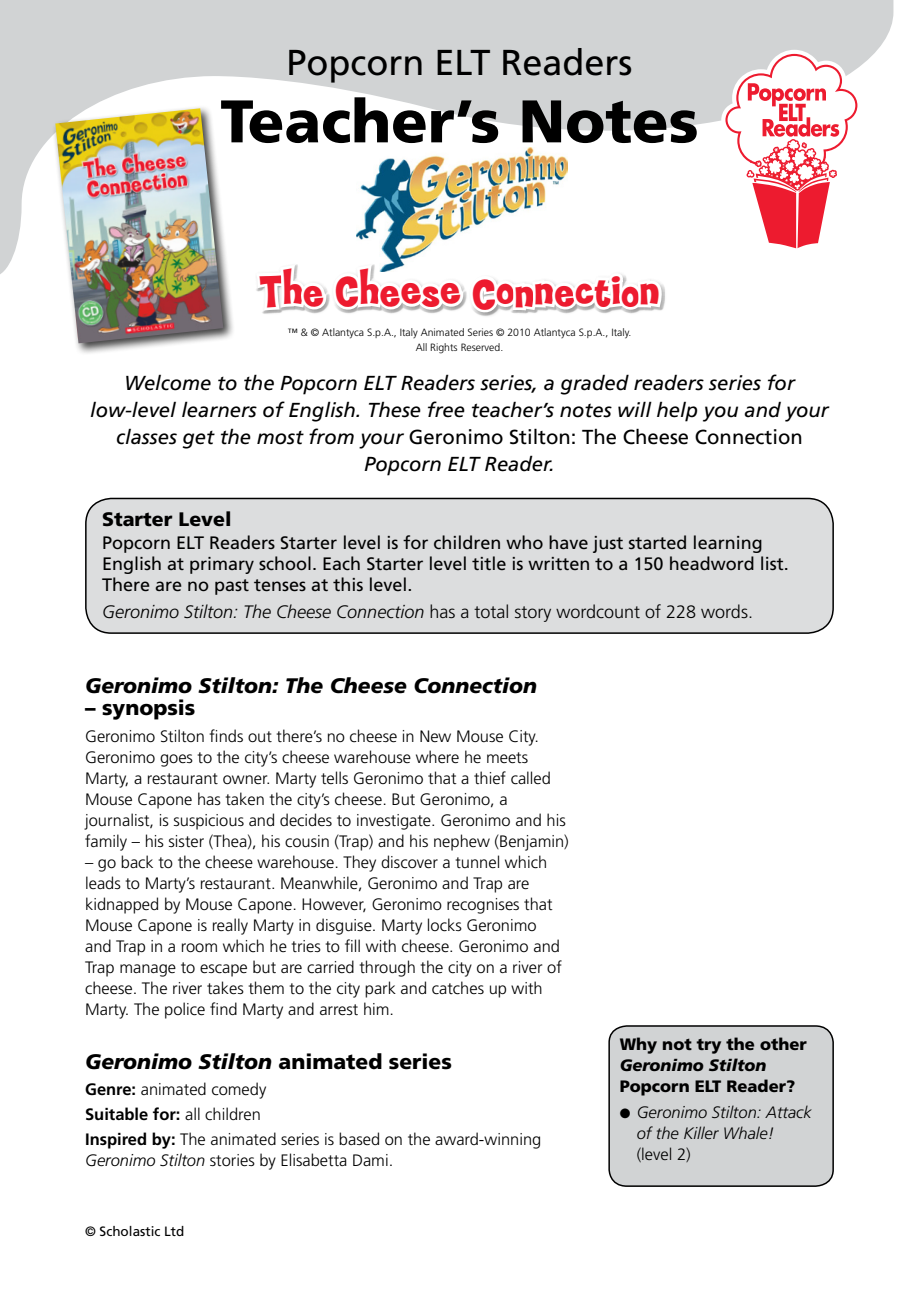
<style>
.page{position:relative;width:919px;height:1289px;background:#fff}
.page>*{position:absolute;margin:0;border:0;box-sizing:border-box;transform-origin:0 0}
.t1{font:900 60px "Frutiger";color:#000}
.t2{font:800 45px "Typographyof Coop";color:#ed1b2f;scale:1.1 1}
.t3{font:36px "Frutiger";color:#000}
.t4{font:italic 900 21px "Frutiger";color:#000}
.t5{font:900 21px "Frutiger";color:#000}
.t6{font:italic 20.25px/27px "Frutiger";color:#000;text-align:center}
.t7{font:900 19.5px "Frutiger";color:#000}
.t8{font:18px/21px "Frutiger";color:#000}
.t9{font:italic 300 18px "Frutiger";color:#000}
.t10{font:300 16.5px/21px "Frutiger";color:#000}
.t11{font:italic 300 16.5px/21px "Frutiger";color:#000}
.t12{font:900 16.5px "Frutiger";color:#000}
.t13{font:italic 900 16.5px "Frutiger";color:#000}
.t14{font:13.5px "Frutiger";color:#000}
.t15{font:300 10.5px/15px "Frutiger";color:#000;text-align:center}
.s1{font-style:normal}
.s2{font-weight:700}
.s3{font-style:italic}
</style>
<div class="page">
<svg style="left:0;top:0;width:893px;height:274px;fill:#d1d3d4"></svg>
<div style="left:86px;top:498px;width:747px;height:135px;background:#dcddde;border-radius:26px"></div>
<div style="left:85px;top:497px;width:748px;height:137px;border:2px solid #000;border-radius:26px"></div>
<div style="left:609px;top:1025px;width:224px;height:161px;background:#d1d3d4;border-radius:17px"></div>
<div style="left:608px;top:1025px;width:225px;height:161px;border:2px solid #000;border-radius:17px"></div>
<svg style="left:721px;top:50px;width:140px;height:204px"></svg>
<img style="left:356px;top:148px;width:211px;height:33px">
<svg style="left:254px;top:181px;width:410px;height:136px"></svg>
<div style="left:52px;top:105px;width:183px;height:250px;background:#000;opacity:.75"></div>
<img style="left:55px;top:108px;width:168px;height:235px">
<h3 class="t3" style="left:286px;top:41px;width:348px">Popcorn ELT Readers</h3>
<h1 class="t1" style="left:220px;top:85px;width:480px">Teacher’s Notes</h1>
<h2 class="t2" style="left:259px;top:267px;width:366px">The Cheese Connection</h2>
<p class="t15" style="left:287px;top:324px;width:345px">™ &amp; © Atlantyca S.p.A., Italy Animated Series © 2010 Atlantyca S.p.A., Italy.<br>All Rights Reserved.</p>
<p class="t6" style="left:90px;top:369px;width:740px">Welcome to the Popcorn ELT Readers series, a graded readers series for low-level learners of English. These free teacher’s notes will help you and your classes get the most from your <span class="s1">Geronimo Stilton: The Cheese Connection </span>Popcorn ELT Reader.</p>
<p class="t7" style="left:102px;top:507px;width:131px">Starter Level</p>
<p class="t8" style="left:102px;top:532px;width:688px">Popcorn ELT Readers Starter level is for children who have just started learning<br>English at primary school. Each Starter level title is written to a 150 headword list.<br>There are no past tenses at this level.</p>
<p class="t9" style="left:102px;top:601px;width:652px">Geronimo Stilton: The Cheese Connection <span class="s1">has a total story wordcount of 228 words.</span></p>
<p class="t4" style="left:85px;top:673px;width:453px">Geronimo Stilton: The Cheese Connection</p>
<p class="t5" style="left:85px;top:695px;width:112px">– synopsis</p>
<p class="t10" style="left:85px;top:725px;width:485px">Geronimo Stilton finds out there’s no cheese in New Mouse City.<br>Geronimo goes to the city’s cheese warehouse where he meets Marty, a restaurant owner. Marty tells Geronimo that a thief called Mouse Capone has taken the city’s cheese. But Geronimo, a journalist, is suspicious and decides to investigate. Geronimo and his family – his sister (Thea), his cousin (Trap) and his nephew (Benjamin)</p>
<p class="t10" style="left:85px;top:851px;width:478px">– go back to the cheese warehouse. They discover a tunnel which leads to Marty’s restaurant. Meanwhile, Geronimo and Trap are kidnapped by Mouse Capone. However, Geronimo recognises that Mouse Capone is really Marty in disguise. Marty locks Geronimo and Trap in a room which he tries to fill with cheese. Geronimo and Trap manage to escape but are carried through the city on a river of cheese. The river takes them to the city park and catches up with Marty. The police find Marty and arrest him.</p>
<p class="t4" style="left:85px;top:1048px;width:368px">Geronimo Stilton <span class="s1">animated series</span></p>
<p class="t10" style="left:85px;top:1076px;width:458px;line-height:25.2px"><span class="s2">Genre:</span> animated comedy<br><span class="s2">Suitable for:</span> all children<br><span class="s2">Inspired by:</span> The animated series is based on the award-winning</p>
<p class="t10" style="left:85px;top:1150px;width:310px"><span class="s3">Geronimo Stilton</span> stories by Elisabetta Dami.</p>
<p class="t14" style="left:85px;top:1222px;width:101px">© Scholastic Ltd</p>
<p class="t12" style="left:619px;top:1034px;width:189px">Why not try the other</p>
<p class="t13" style="left:619px;top:1055px;width:148px">Geronimo Stilton</p>
<p class="t12" style="left:619px;top:1076px;width:177px">Popcorn ELT Reader?</p>
<p class="t11" style="left:636px;top:1101px;width:177px;text-indent:-17px">● Geronimo Stilton: Attack of the Killer Whale!</p>
<p class="t10" style="left:636px;top:1143px;width:56px">(level 2)</p>
</div>
